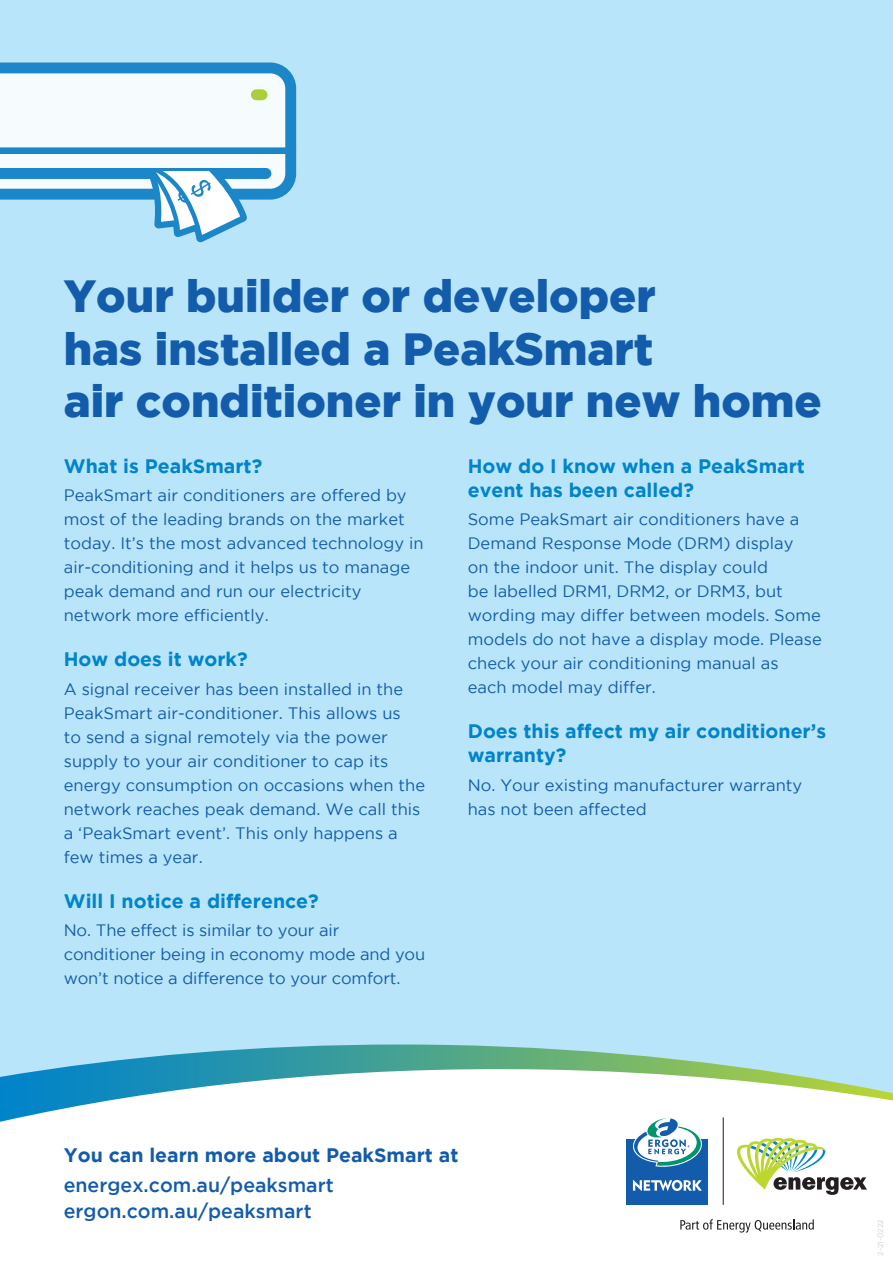
<style>
.page{position:relative;width:893px;height:1263px;background:#b9e5fa}
.page>*{position:absolute;margin:0;border:0;box-sizing:border-box;transform-origin:0 0}
.t1{font:900 45px/52.5px "Gotham";color:#135cab}
.t2{font:700 19.5px/24px "Gotham";color:#0084ca}
.t3{font:500 19.5px/25.5px "Gotham";color:#135cab}
.t4{font:700 19.5px "Gotham";color:#135cab}
.t5{font:16.5px/24px "Gotham";color:#135cab}
.t6{font:7.5px "Gotham";color:#d1d2d4}
</style>
<div class="page">
<div style="left:0;top:1122px;width:893px;height:71px;background:#fff"></div>
<svg style="left:0;top:1044px;width:893px;height:78px"></svg>
<div style="left:0;top:1193px;width:893px;height:70px;background:#fff"></div>
<svg style="left:0;top:62px;width:296px;height:181px"></svg>
<svg style="left:680px;top:1219px;width:134px;height:13px"></svg>
<div style="left:627px;top:1139px;width:81px;height:66px;background:#135cab"></div>
<svg style="left:633px;top:1180px;width:69px;height:11px"></svg>
<svg style="left:632px;top:1116px;width:70px;height:51px;background:#a2c6d8"></svg>
<svg style="left:723px;top:1117px;width:144px;height:88px;background:#e0e5d5"></svg>
<h1 class="t1" style="left:64px;top:269px;width:760px">Your builder or developer<br>has installed a PeakSmart<br>air conditioner in your new home</h1>
<p class="t2" style="left:64px;top:453px;width:200px">What is PeakSmart?</p>
<p class="t5" style="left:64px;top:483px;width:361px">PeakSmart air conditioners are offered by most of the leading brands on the market today. It’s the most advanced technology in air-conditioning and it helps us to manage peak demand and run our electricity network more efficiently.</p>
<p class="t2" style="left:64px;top:647px;width:185px">How does it work?</p>
<p class="t5" style="left:64px;top:676px;width:363px">A signal receiver has been installed in the PeakSmart air-conditioner. This allows us<br>to send a signal remotely via the power supply to your air conditioner to cap its energy consumption on occasions when the network reaches peak demand. We call this a ‘PeakSmart event’. This only happens a few times a year.</p>
<p class="t2" style="left:64px;top:888px;width:257px">Will I notice a difference?</p>
<p class="t5" style="left:64px;top:918px;width:363px">No. The effect is similar to your air conditioner being in economy mode and you won’t notice a difference to your comfort.</p>
<p class="t2" style="left:468px;top:453px;width:339px">How do I know when a PeakSmart event has been called?</p>
<p class="t5" style="left:468px;top:507px;width:356px">Some PeakSmart air conditioners have a Demand Response Mode (DRM) display<br>on the indoor unit. The display could<br>be labelled DRM1, DRM2, or DRM3, but wording may differ between models. Some models do not have a display mode. Please check your air conditioning manual as<br>each model may differ.</p>
<p class="t2" style="left:468px;top:719px;width:360px">Does this affect my air conditioner’s warranty?</p>
<p class="t5" style="left:468px;top:772px;width:336px">No. Your existing manufacturer warranty has not been affected</p>
<p class="t4" style="left:64px;top:1144px;width:396px">You can learn more about PeakSmart at</p>
<p class="t3" style="left:64px;top:1172px;width:271px">energex.com.au/peaksmart ergon.com.au/peaksmart</p>
<p class="t6" style="left:876px;top:1256px;width:38px;rotate:-90deg">2-21-0222</p>
</div>
